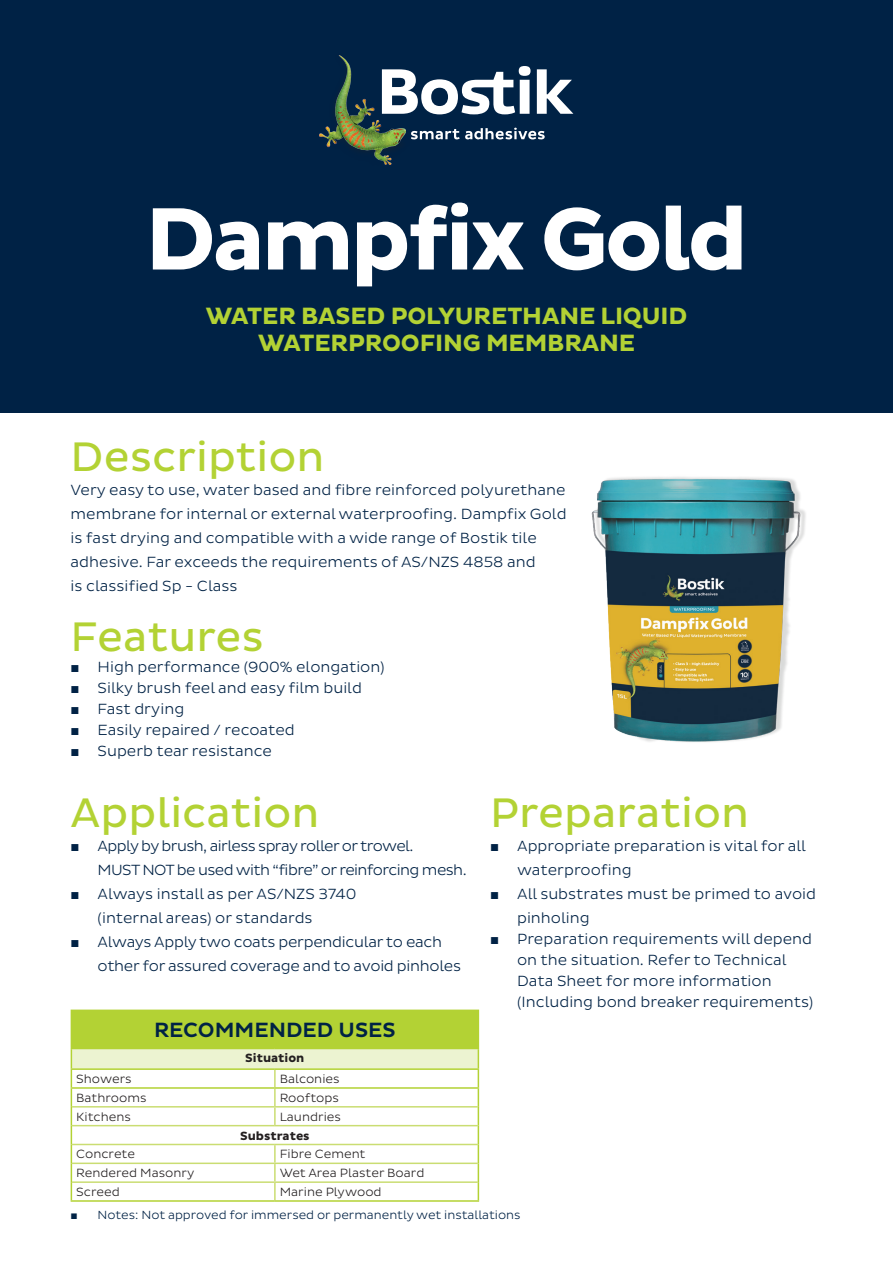
<style>
.page{position:relative;width:893px;height:1263px;background:#fff}
.page>*{position:absolute;margin:0;border:0;box-sizing:border-box;transform-origin:0 0}
.t1{font:700 90px "Bostik";letter-spacing:-.04em;color:#fff}
.t2{font:42px "Bostik";color:#b3d234}
.t3{font:700 24px/27px "Bostik";letter-spacing:-.005em;color:#b3d234;text-align:center}
.t4{font:500 21px "Bostik";color:#002245}
.t5{font:300 15px/24px "Bostik";color:#002245}
.t6{font:300 15px/24px "Bostik";letter-spacing:-.04em;color:#002245}
.t7{font:300 15px/24px "Bostik";letter-spacing:-.02em;color:#002245}
.t8{font:300 12.15px "Bostik";color:#231f20}
.t9{font:700 12.15px "Bostik";color:#231f20}
.t10{font:300 12px "Bostik";color:#002245}
.s1{font-family:"Arial";font-weight:400}
</style>
<div class="page">
<div style="left:0;top:0;width:893px;height:412px;background:#002245"></div>
<img style="left:591px;top:477px;width:215px;height:265px">
<div style="left:71px;top:1010px;width:407px;height:38px;background:#b3d234"></div>
<div style="left:71px;top:1048px;width:407px;height:21px;background:#ecf3d1"></div>
<svg style="left:274px;top:1070px;width:2px;height:55px"></svg>
<svg style="left:274px;top:1145px;width:2px;height:55px"></svg>
<hr style="left:72px;top:1106px;width:203px;height:1px;background:#cadd72">
<hr style="left:275px;top:1106px;width:203px;height:1px;background:#cadd72">
<hr style="left:72px;top:1125px;width:203px;height:1px;background:#cadd72">
<hr style="left:275px;top:1125px;width:203px;height:1px;background:#cadd72">
<hr style="left:72px;top:1144px;width:203px;height:1px;background:#cadd72">
<hr style="left:275px;top:1144px;width:203px;height:1px;background:#cadd72">
<hr style="left:72px;top:1162px;width:203px;height:2px;background:#cadd72">
<hr style="left:275px;top:1162px;width:203px;height:2px;background:#cadd72">
<hr style="left:72px;top:1181px;width:203px;height:2px;background:#cadd72">
<hr style="left:275px;top:1181px;width:203px;height:2px;background:#cadd72">
<hr style="left:71px;top:1009px;width:204px;height:2px;background:#b3d234">
<hr style="left:275px;top:1009px;width:204px;height:2px;background:#b3d234">
<hr style="left:478px;top:1011px;width:1px;height:37px;background:#b3d234">
<hr style="left:71px;top:1200px;width:204px;height:2px;background:#b3d234">
<hr style="left:275px;top:1200px;width:204px;height:2px;background:#b3d234">
<hr style="left:71px;top:1048px;width:204px;height:1px;background:#b3d234">
<hr style="left:275px;top:1048px;width:204px;height:1px;background:#b3d234">
<hr style="left:71px;top:1068px;width:204px;height:2px;background:#b3d234">
<svg style="left:71px;top:1049px;width:1px;height:151px"></svg>
<hr style="left:275px;top:1068px;width:204px;height:2px;background:#b3d234">
<svg style="left:478px;top:1049px;width:1px;height:151px"></svg>
<hr style="left:71px;top:1087px;width:204px;height:2px;background:#b3d234">
<hr style="left:275px;top:1087px;width:204px;height:2px;background:#b3d234">
<img style="left:320px;top:56px;width:85px;height:108px">
<svg style="left:411px;top:128px;width:134px;height:11px"></svg>
<svg style="left:382px;top:66px;width:191px;height:48px"></svg>
<h1 class="t1" style="left:145px;top:188px;width:604px">Dampfix Gold</h1>
<h3 class="t3" style="left:206px;top:303px;width:483px">WATER BASED POLYURETHANE LIQUID<br>WATERPROOFING MEMBRANE</h3>
<h2 class="t2" style="left:71px;top:433px;width:255px">Description</h2>
<p class="t5" style="left:71px;top:478px;width:497px">Very easy to use, water based and fibre reinforced polyurethane membrane for internal or external waterproofing. Dampfix Gold is fast drying and compatible with a wide range of Bostik tile adhesive. Far exceeds the requirements of AS/NZS 4858 and<br>is classified Sp - Class</p>
<h2 class="t2" style="left:71px;top:613px;width:195px">Features</h2>
<p class="t5" style="left:71px;top:655px;width:315px"><span class="s1">■</span> High performance (900% elongation)</p>
<p class="t5" style="left:71px;top:676px;width:293px"><span class="s1">■</span> Silky brush feel and easy film build</p>
<p class="t5" style="left:71px;top:697px;width:115px"><span class="s1">■</span> Fast drying</p>
<p class="t5" style="left:71px;top:718px;width:226px"><span class="s1">■</span> Easily repaired / recoated</p>
<p class="t5" style="left:71px;top:739px;width:203px"><span class="s1">■</span> Superb tear resistance</p>
<h2 class="t2" style="left:71px;top:788px;width:250px">Application</h2>
<p class="t6" style="left:98px;top:834px;width:371px;text-indent:-27px"><span class="s1">■</span> Apply by brush, airless spray roller or trowel.<br>MUST NOT be used with “fibre” or reinforcing mesh.</p>
<p class="t5" style="left:98px;top:882px;width:260px;text-indent:-27px"><span class="s1">■</span> Always install as per AS/NZS 3740 (internal areas) or standards</p>
<p class="t7" style="left:98px;top:930px;width:365px;text-indent:-27px"><span class="s1">■</span> Always Apply two coats perpendicular to each other for assured coverage and to avoid pinholes</p>
<h2 class="t2" style="left:490px;top:788px;width:261px">Preparation</h2>
<p class="t5" style="left:517px;top:834px;width:290px;text-indent:-27px"><span class="s1">■</span> Appropriate preparation is vital for all waterproofing</p>
<p class="t5" style="left:517px;top:882px;width:301px;text-indent:-27px"><span class="s1">■</span> All substrates must be primed to avoid pinholing</p>
<p class="t5" style="left:517px;top:928px;width:298px;line-height:21px;text-indent:-27px"><span class="s1">■</span> Preparation requirements will depend on the situation. Refer to Technical Data Sheet for more information (Including bond breaker requirements)</p>
<h3 class="t4" style="left:154px;top:1018px;width:243px">RECOMMENDED USES</h3>
<p class="t9" style="left:245px;top:1051px;width:61px">Situation</p>
<p class="t8" style="left:76px;top:1072px;width:57px">Showers</p>
<p class="t8" style="left:280px;top:1072px;width:61px">Balconies</p>
<p class="t8" style="left:76px;top:1091px;width:72px">Bathrooms</p>
<p class="t8" style="left:280px;top:1091px;width:61px">Rooftops</p>
<p class="t8" style="left:76px;top:1110px;width:56px">Kitchens</p>
<p class="t8" style="left:280px;top:1110px;width:63px">Laundries</p>
<p class="t9" style="left:240px;top:1128px;width:71px">Substrates</p>
<p class="t8" style="left:76px;top:1147px;width:60px">Concrete</p>
<p class="t8" style="left:280px;top:1147px;width:87px">Fibre Cement</p>
<p class="t8" style="left:76px;top:1166px;width:120px">Rendered Masonry</p>
<p class="t8" style="left:280px;top:1166px;width:146px">Wet Area Plaster Board</p>
<p class="t8" style="left:76px;top:1185px;width:45px">Screed</p>
<p class="t8" style="left:280px;top:1185px;width:103px">Marine Plywood</p>
<p class="t10" style="left:71px;top:1208px;width:451px"><span class="s1">■</span> Notes: Not approved for immersed or permanently wet installations</p>
</div>
